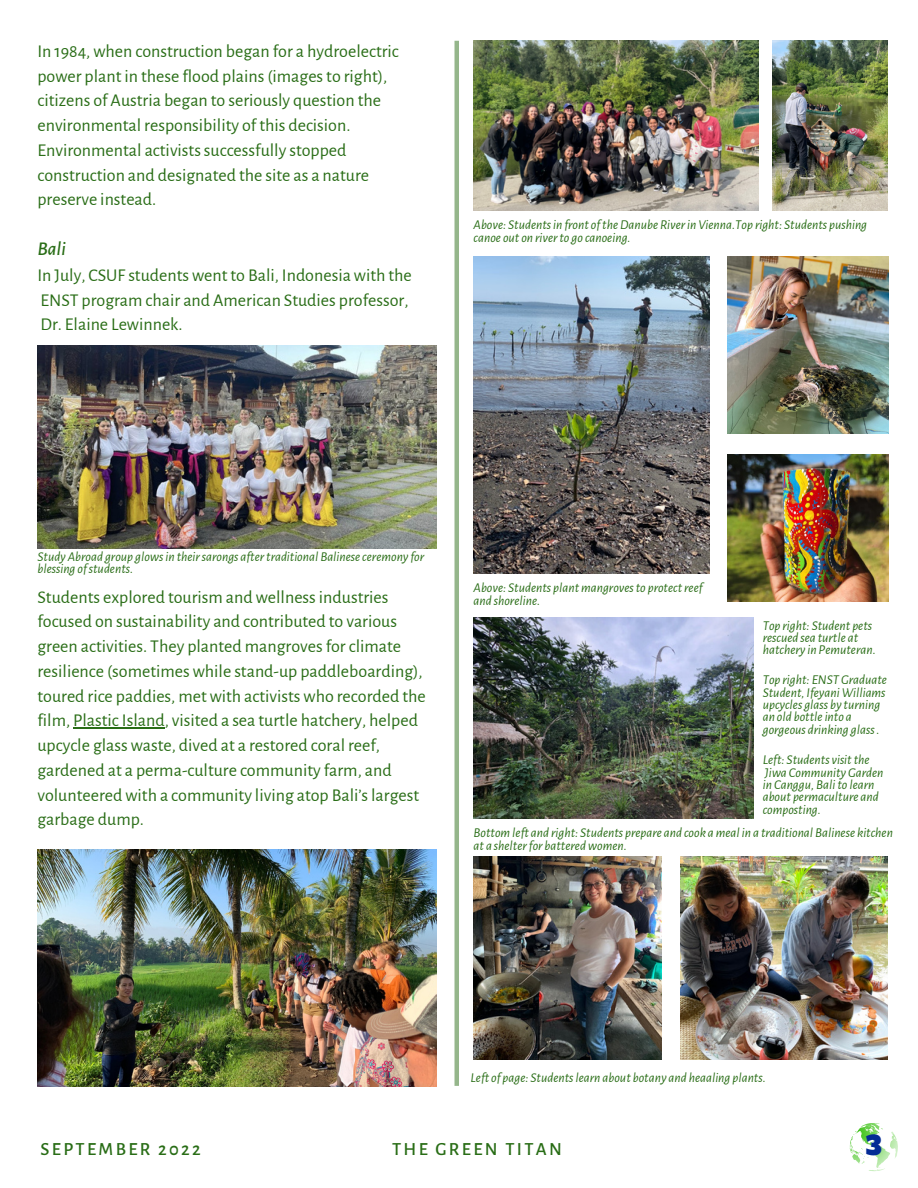
<style>
.page{position:relative;width:918px;height:1188px;background:#fff}
.page>*{position:absolute;margin:0;border:0;box-sizing:border-box;transform-origin:0 0}
.t1{font:25.5px "Alfa Slab One";color:#032b95}
.t2{font:italic 500 19.5px "Alegreya Sans";color:#296d16}
.t3{font:500 18.6px "Alegreya Sans";letter-spacing:.125em;color:#296d16}
.t4{font:18px/24.8px "Alegreya Sans";color:#296d16}
.t5{font:italic 13.5px/12.3px "Alegreya Sans";color:#296d16}
</style>
<div class="page">
<img style="left:728px;top:257px;width:161px;height:177px">
<img style="left:474px;top:257px;width:236px;height:316px">
<img style="left:474px;top:618px;width:280px;height:200px">
<img style="left:728px;top:455px;width:161px;height:147px">
<img style="left:681px;top:857px;width:207px;height:202px">
<img style="left:474px;top:857px;width:188px;height:202px">
<hr style="left:73px;top:727px;width:92px;height:2px;background:#296d16">
<img style="left:37px;top:345px;width:400px;height:204px">
<img style="left:37px;top:849px;width:400px;height:237px">
<div style="left:454px;top:41px;width:5px;height:1045px;background:#95b68b"></div>
<img style="left:474px;top:41px;width:284px;height:170px">
<img style="left:773px;top:41px;width:115px;height:170px">
<svg style="left:850px;top:1123px;width:48px;height:48px"></svg>
<p class="t4" style="left:37px;top:39px;width:363px">In 1984, when construction began for a hydroelectric power plant in these flood plains (images to right), citizens of Austria began to seriously question the environmental responsibility of this decision.<br>Environmental activists successfully stopped construction and designated the site as a nature preserve instead.</p>
<p class="t2" style="left:37px;top:239px;width:30px">Bali</p>
<p class="t4" style="left:37px;top:263px;width:376px">In July, CSUF students went to Bali, Indonesia with the<br>ENST program chair and American Studies professor,<br>Dr. Elaine Lewinnek.</p>
<p class="t5" style="left:474px;top:218px;width:395px;line-height:13.5px">Above: Studentsin front oftheDanube Riverin Vienna.Top right: Students pushing canoe out on riverto go canoeing.</p>
<p class="t5" style="left:37px;top:551px;width:388px">Study Abroad group glowsin theirsarongs aftertraditional Balineseceremony for blessing ofstudents.</p>
<p class="t4" style="left:37px;top:585px;width:390px">Students explored tourism and wellness industries focused on sustainability and contributed to various green activities. They planted mangroves for climate resilience (sometimes while stand-up paddleboarding), toured rice paddies, met with activists who recorded the film, Plastic Island, visited a sea turtle hatchery, helped upcycle glass waste, dived at a restored coral reef, gardened at a perma-culture community farm, and volunteered with a community living atop Bali’s largest garbage dump.</p>
<p class="t5" style="left:474px;top:581px;width:230px;line-height:13.5px">Above: Students plant mangrovesto protectreef and shoreline.</p>
<p class="t5" style="left:763px;top:620px;width:115px">Top right: Student pets rescued sea turtle at hatchery in Pemuteran.</p>
<p class="t5" style="left:763px;top:674px;width:126px">Top right: ENST Graduate<br>Student, Ifeyani Williams upcycles glass by turning an old bottleinto a gorgeous drinking glass.</p>
<p class="t5" style="left:763px;top:754px;width:122px">Left: Students visitthe<br>Jiwa Community Garden in Canggu, Balito learn about permaculture and composting.</p>
<p class="t5" style="left:474px;top:827px;width:421px">Bottom left and right: Students prepare and cook a meal in a traditional Balinese kitchen at a shelterfor batteredwomen.</p>
<p class="t5" style="left:471px;top:1072px;width:297px">Left of page: Studentslearn about botany and heaaling plants.</p>
<p class="t3" style="left:41px;top:1140px;width:162px">SEPTEMBER 2022</p>
<p class="t3" style="left:392px;top:1140px;width:172px">THE GREEN TITAN</p>
<h1 class="t1" style="left:866px;top:1129px;width:17px">3</h1>
</div>
